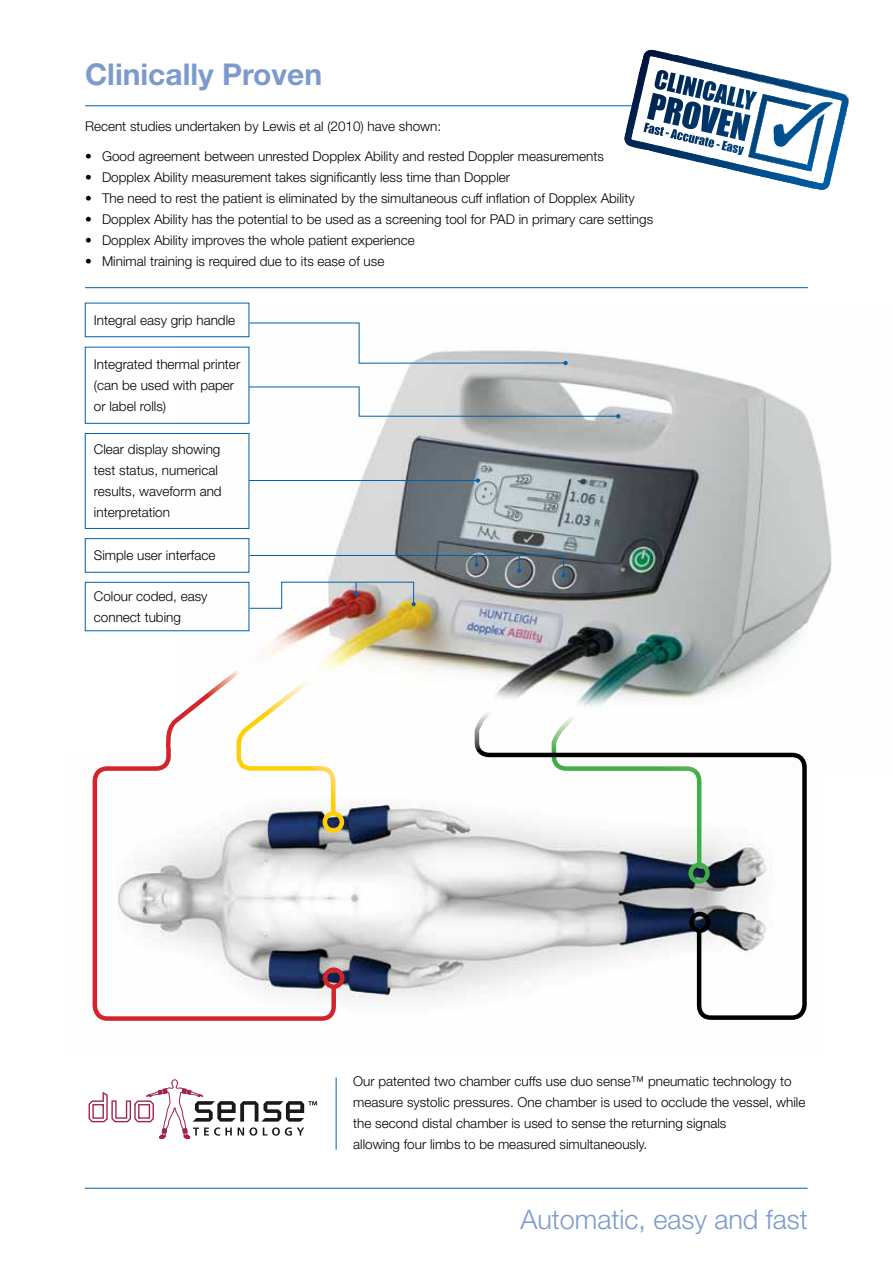
<style>
.page{position:relative;width:893px;height:1263px;background:#fff}
.page>*{position:absolute;margin:0;border:0;box-sizing:border-box;transform-origin:0 0}
.t1{font:700 30px "Helvetica Neue LT Std";color:#7c9bcc}
.t2{font:300 27px "Helvetica Neue LT Std";color:#7c9bcc}
.t3{font:300 13.5px/21px "Helvetica Neue LT Std";color:#000}
</style>
<div class="page">
<img style="left:179px;top:305px;width:653px;height:395px">
<hr style="left:85px;top:106px;width:549px;height:1px;background:#0060a9">
<hr style="left:85px;top:287px;width:723px;height:1px;background:#0060a9">
<svg style="left:624px;top:50px;width:225px;height:141px"></svg>
<img style="left:339px;top:799px;width:133px;height:208px">
<svg style="left:472px;top:700px;width:335px;height:320px"></svg>
<svg style="left:92px;top:662px;width:247px;height:359px"></svg>
<div style="left:689px;top:912px;width:21px;height:21px;border:4px solid #000;border-radius:50%"></div>
<div style="left:688px;top:862px;width:22px;height:22px;border:4px solid #41ad49;border-radius:50%"></div>
<div style="left:323px;top:967px;width:21px;height:22px;border:4px solid #d2232a;border-radius:50%"></div>
<div style="left:323px;top:811px;width:21px;height:22px;border:4px solid #ffcf01;border-radius:50%"></div>
<div style="left:85px;top:582px;width:164px;height:49px;border:1px solid #0060a9"></div>
<div style="left:85px;top:538px;width:164px;height:34px;border:1px solid #0060a9"></div>
<div style="left:85px;top:303px;width:164px;height:34px;border:1px solid #0060a9"></div>
<div style="left:85px;top:433px;width:164px;height:96px;border:1px solid #0060a9"></div>
<hr style="left:85px;top:1188px;width:723px;height:1px;background:#0060a9">
<hr style="left:336px;top:1078px;width:1px;height:72px;background:#0060a9">
<hr style="left:249px;top:480px;width:229px;height:1px;background:#0060a9">
<svg style="left:476px;top:478px;width:4px;height:5px"></svg>
<svg style="left:249px;top:387px;width:371px;height:31px"></svg>
<svg style="left:249px;top:323px;width:319px;height:42px"></svg>
<svg style="left:249px;top:555px;width:317px;height:54px"></svg>
<svg style="left:89px;top:1079px;width:228px;height:60px"></svg>
<h1 class="t1" style="left:85px;top:56px;width:239px">Clinically Proven</h1>
<p class="t3" style="left:85px;top:116px;width:358px">Recent studies undertaken by Lewis et al (2010) have shown:</p>
<p class="t3" style="left:85px;top:145px;width:520px">• Good agreement between unrested Dopplex Ability and rested Doppler measurements</p>
<p class="t3" style="left:85px;top:166px;width:427px">• Dopplex Ability measurement takes significantly less time than Doppler</p>
<p class="t3" style="left:85px;top:187px;width:551px">• The need to rest the patient is eliminated by the simultaneous cuff inflation of Dopplex Ability</p>
<p class="t3" style="left:85px;top:208px;width:570px">• Dopplex Ability has the potential to be used as a screening tool for PAD in primary care settings</p>
<p class="t3" style="left:85px;top:229px;width:331px">• Dopplex Ability improves the whole patient experience</p>
<p class="t3" style="left:85px;top:250px;width:301px">• Minimal training is required due to its ease of use</p>
<p class="t3" style="left:94px;top:309px;width:143px">Integral easy grip handle</p>
<p class="t3" style="left:94px;top:353px;width:148px">Integrated thermal printer (can be used with paper or label rolls)</p>
<p class="t3" style="left:94px;top:439px;width:129px">Clear display showing test status, numerical results, waveform and interpretation</p>
<p class="t3" style="left:94px;top:545px;width:123px">Simple user interface</p>
<p class="t3" style="left:94px;top:585px;width:115px">Colour coded, easy connect tubing</p>
<p class="t3" style="left:353px;top:1070px;width:454px">Our patented two chamber cuffs use duo sense™ pneumatic technology to measure systolic pressures. One chamber is used to occlude the vessel, while the second distal chamber is used to sense the returning signals<br>allowing four limbs to be measured simultaneously.</p>
<h2 class="t2" style="left:520px;top:1203px;width:289px">Automatic, easy and fast</h2>
</div>
